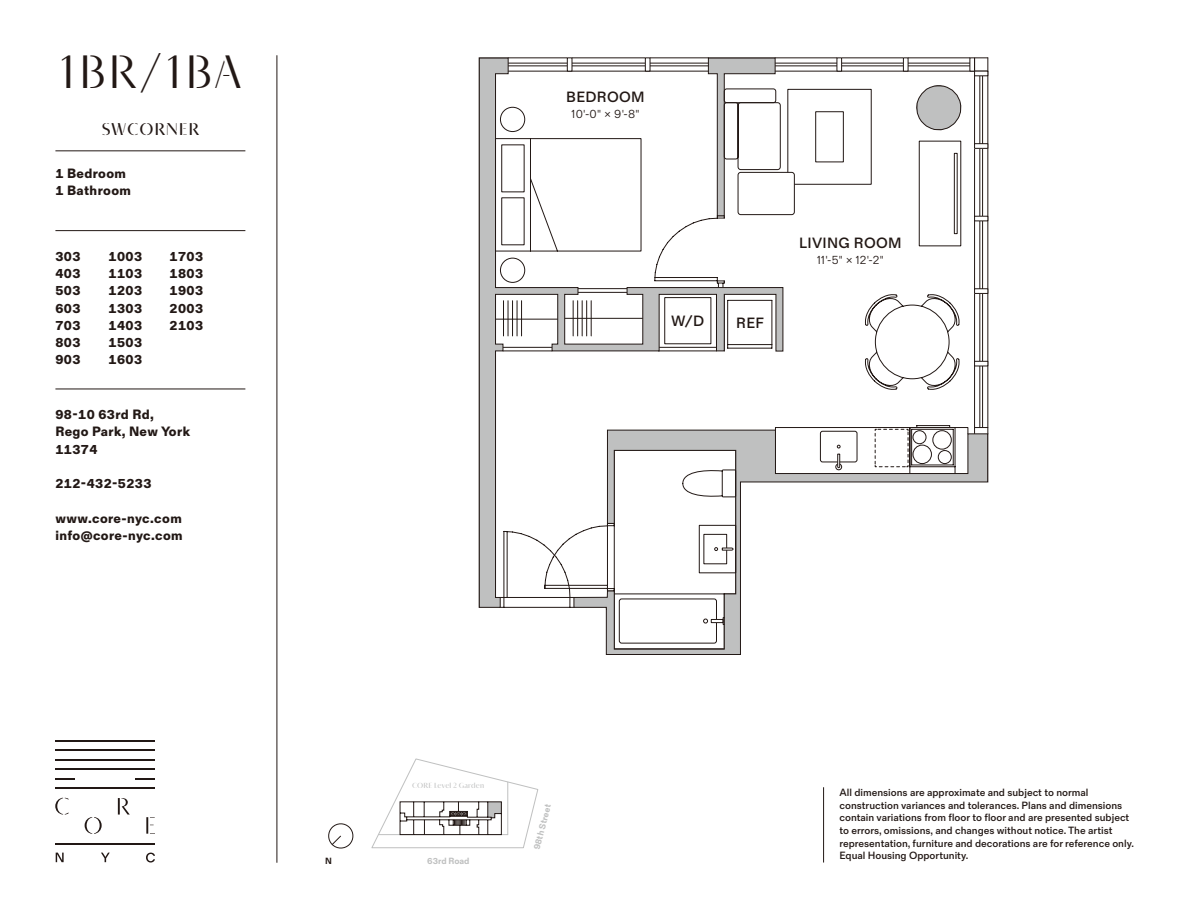
<style>
.page{position:relative;width:1188px;height:918px;background:#fff}
.page>*{position:absolute;margin:0;border:0;box-sizing:border-box;transform-origin:0 0}
.t1{font:47.25px "Auguste Sans Pro";letter-spacing:.05em;color:#221815}
.t2{font:500 17.25px "Auguste Sans Pro";letter-spacing:.05em;color:#221815}
.t3{font:500 14.85px "Fold Grotesque Pro";letter-spacing:.02em;color:#221815}
.t4{font:800 13.5px/17.2px "Fold Grotesque Pro";letter-spacing:.03em;color:#221815}
.t5{font:300 12.15px "Fold Grotesque Pro";color:#221815}
.t6{font:500 10.5px/12.6px "Fold Grotesque Pro";color:#221815}
.t7{font:700 9px "Fold Grotesque Pro";color:#bfc0c0}
.t8{font:700 9px "Fold Grotesque Pro";color:#221815}
.t9{font:500 7.5px "Auguste Sans Pro";letter-spacing:.03em;color:#bfc0c0}
</style>
<div class="page">
<hr style="left:56px;top:788px;width:99px;height:1px;background:#221815">
<svg style="left:56px;top:778px;width:19px;height:2px"></svg>
<svg style="left:136px;top:778px;width:19px;height:2px"></svg>
<hr style="left:56px;top:769px;width:99px;height:1px;background:#221815">
<hr style="left:56px;top:759px;width:99px;height:1px;background:#221815">
<hr style="left:56px;top:749px;width:99px;height:2px;background:#221815">
<hr style="left:56px;top:740px;width:99px;height:1px;background:#221815">
<svg style="left:55px;top:798px;width:13px;height:17px"></svg>
<svg style="left:85px;top:817px;width:17px;height:17px"></svg>
<svg style="left:118px;top:798px;width:12px;height:17px"></svg>
<svg style="left:146px;top:817px;width:9px;height:17px"></svg>
<hr style="left:56px;top:843px;width:99px;height:1px;background:#221815">
<svg style="left:56px;top:853px;width:8px;height:9px"></svg>
<svg style="left:101px;top:853px;width:9px;height:9px"></svg>
<svg style="left:146px;top:853px;width:9px;height:10px"></svg>
<hr style="left:277px;top:55px;width:1px;height:808px;background:#221815">
<hr style="left:823px;top:787px;width:1px;height:76px;background:#221815">
<svg style="left:328px;top:823px;width:26px;height:26px"></svg>
<hr style="left:988px;top:58px;width:1px;height:376px;background:#221815">
<svg style="left:479px;top:58px;width:509px;height:597px"></svg>
<svg style="left:776px;top:89px;width:185px;height:302px"></svg>
<div style="left:738px;top:172px;width:56px;height:43px;background:#fff;border-radius:3px"></div>
<div style="left:738px;top:172px;width:57px;height:43px;border:1px solid #221815;border-radius:3px"></div>
<svg style="left:503px;top:89px;width:273px;height:484px"></svg>
<div style="left:619px;top:599px;width:98px;height:44px;border:1px solid #221815;border-radius:2px"></div>
<svg style="left:703px;top:431px;width:154px;height:194px"></svg>
<svg style="left:875px;top:425px;width:80px;height:49px"></svg>
<svg style="left:495px;top:107px;width:146px;height:176px"></svg>
<hr style="left:55px;top:150px;width:190px;height:1px;background:#221815">
<hr style="left:55px;top:230px;width:190px;height:1px;background:#221815">
<hr style="left:55px;top:389px;width:190px;height:1px;background:#221815">
<svg style="left:371px;top:759px;width:167px;height:89px"></svg>
<svg style="left:975px;top:427px;width:13px;height:1px"></svg>
<h1 class="t1" style="left:59px;top:45px;width:184px">1BR/1BA</h1>
<h2 class="t2" style="left:102px;top:119px;width:99px">SWCORNER</h2>
<p class="t4" style="left:55px;top:165px;width:77px">1 Bedroom<br>1 Bathroom</p>
<p class="t4" style="left:55px;top:248px;width:27px;text-align:justify">303<br>403<br>503<br>603<br>703<br>803<br>903</p>
<p class="t4" style="left:109px;top:248px;width:35px;text-align:justify">1003<br>1103<br>1203<br>1303<br>1403<br>1503<br>1603</p>
<p class="t4" style="left:169px;top:248px;width:35px;text-align:justify">1703<br>1803<br>1903<br>2003<br>2103</p>
<p class="t4" style="left:55px;top:406px;width:136px">98-10 63rd Rd,<br>Rego Park, New York<br>11374</p>
<p class="t4" style="left:55px;top:475px;width:98px">212-432-5233</p>
<p class="t4" style="left:55px;top:510px;width:129px">www.core-nyc.com info@core-nyc.com</p>
<h3 class="t3" style="left:566px;top:87px;width:80px">BEDROOM</h3>
<p class="t5" style="left:572px;top:107px;width:69px">10'-0" × 9'-8"</p>
<h3 class="t3" style="left:671px;top:312px;width:35px">W/D</h3>
<h3 class="t3" style="left:736px;top:314px;width:29px">REF</h3>
<h3 class="t3" style="left:799px;top:233px;width:104px">LIVING ROOM</h3>
<p class="t5" style="left:817px;top:252px;width:68px">11'-5" × 12'-2"</p>
<p class="t9" style="left:412px;top:781px;width:74px">CORE Level 2 Garden</p>
<p class="t8" style="left:325px;top:855px;width:8px">N</p>
<p class="t7" style="left:427px;top:855px;width:44px">63rd Road</p>
<p class="t7" style="left:531px;top:848px;width:48px;rotate:-76deg">98th Street</p>
<p class="t6" style="left:840px;top:786px;width:296px">All dimensions are approximate and subject to normal construction variances and tolerances. Plans and dimensions contain variations from floor to floor and are presented subject to errors, omissions, and changes without notice. The artist representation, furniture and decorations are for reference only.<br>Equal Housing Opportunity.</p>
</div>
